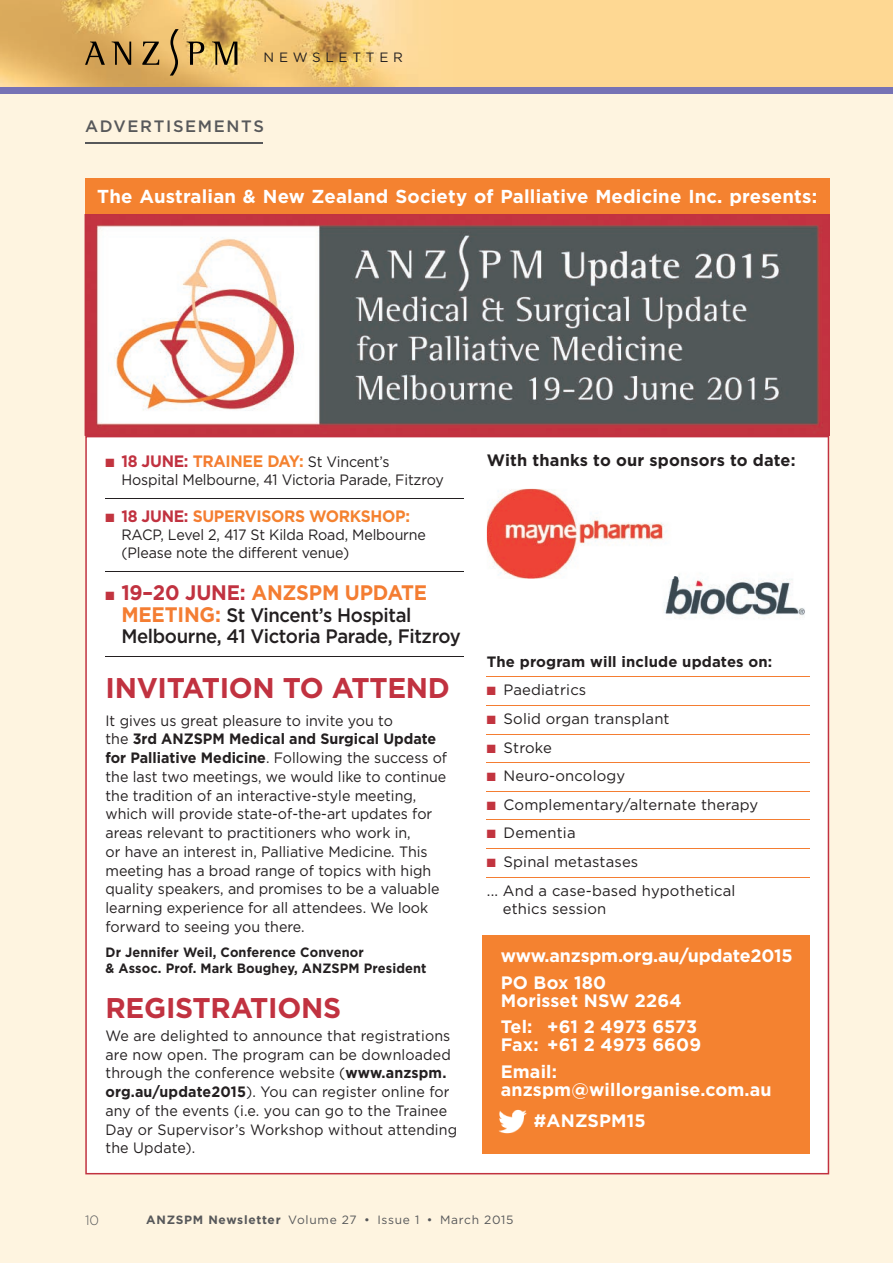
<style>
.page{position:relative;width:893px;height:1263px;background:#fff}
.page>*{position:absolute;margin:0;border:0;box-sizing:border-box;transform-origin:0 0}
.t1{font:700 28.5px "Gotham";letter-spacing:-.01em;color:#c13240}
.t2{font:700 21px "Gotham";letter-spacing:-.01em;color:#f47d32;scale:.95 1}
.t3{font:500 19.5px/21px "Gotham";letter-spacing:-.02em;color:#231f20;scale:.95 1}
.t4{font:700 18.75px "Gotham";letter-spacing:.01em;color:#fff}
.t5{font:700 18px/26.5px "Gotham";letter-spacing:.01em;color:#fff}
.t6{font:700 18px/26.5px "Gotham";letter-spacing:-.01em;color:#fff}
.t7{font:700 16.5px "Gotham";letter-spacing:.01em;color:#231f20}
.t8{font:700 16.5px "Gotham";letter-spacing:-.02em;color:#f48230;scale:.95 1}
.t9{font:500 16.5px "Gotham";letter-spacing:.1em;color:#57585a}
.t10{font:15px/18.8px "Gotham";color:#231f20;scale:.95 1}
.t11{font:15px/28.7px "Gotham";color:#231f20}
.t12{font:700 15px "Gotham";letter-spacing:.01em;color:#231f20}
.t13{font:700 13.5px/16.5px "Gotham";letter-spacing:.01em;color:#231f20;scale:.95 1}
.t14{font:13.5px "Gotham";letter-spacing:.35em;color:#231f20}
.t15{font:300 13.5px "Gotham";color:#57585a}
.t16{font:12px "Gotham";letter-spacing:.06em;color:#57585a}
.s1{color:#c2343f}
.s2{font-weight:700;font-size:16.5px;color:#c13240}
.s3{font-weight:700;font-size:16.5px;color:#f47d32}
.s4{font-weight:700;font-size:16.5px;color:#f48230}
.s5{color:#c13240}
.s6{color:#f47d32}
.s7{font-weight:700;font-size:21px;color:#f47d32}
.s8{font-weight:700}
</style>
<div class="page">
<div style="left:0;top:0;width:893px;height:88px;background:#fed893"></div>
<img style="left:0;top:0;width:412px;height:87px">
<div style="left:0;top:91px;width:893px;height:1172px;background:#fef4e0"></div>
<hr style="left:85px;top:142px;width:177px;height:2px;background:#57585a">
<svg style="left:85px;top:42px;width:20px;height:23px"></svg>
<svg style="left:112px;top:42px;width:19px;height:23px"></svg>
<svg style="left:142px;top:42px;width:17px;height:23px"></svg>
<svg style="left:187px;top:42px;width:17px;height:23px"></svg>
<svg style="left:212px;top:42px;width:25px;height:23px"></svg>
<svg style="left:170px;top:29px;width:9px;height:47px"></svg>
<div style="left:0;top:87px;width:893px;height:7px;background:#7672b5"></div>
<div style="left:86px;top:179px;width:744px;height:46px;background:#f48230"></div>
<div style="left:85px;top:436px;width:744px;height:738px;background:#fff"></div>
<svg style="left:85px;top:214px;width:745px;height:222px;background:#968283"></svg>
<hr style="left:105px;top:498px;width:358px;height:1px;background:#231f20">
<hr style="left:105px;top:571px;width:358px;height:1px;background:#231f20">
<hr style="left:105px;top:656px;width:358px;height:1px;background:#231f20">
<hr style="left:487px;top:676px;width:323px;height:1px;background:#f47d32">
<hr style="left:487px;top:705px;width:323px;height:1px;background:#f47d32">
<hr style="left:487px;top:734px;width:323px;height:1px;background:#f47d32">
<hr style="left:487px;top:762px;width:323px;height:1px;background:#f47d32">
<hr style="left:487px;top:791px;width:323px;height:1px;background:#f47d32">
<hr style="left:487px;top:820px;width:323px;height:1px;background:#f47d32">
<hr style="left:487px;top:848px;width:323px;height:1px;background:#f47d32">
<hr style="left:487px;top:877px;width:323px;height:1px;background:#f47d32">
<div style="left:483px;top:935px;width:327px;height:218px;background:#f48230"></div>
<img style="left:499px;top:1109px;width:27px;height:25px">
<img style="left:501px;top:1114px;width:25px;height:13px">
<img style="left:487px;top:489px;width:190px;height:89px">
<img style="left:652px;top:561px;width:160px;height:67px">
<img style="left:652px;top:561px;width:25px;height:17px">
<p class="t14" style="left:264px;top:49px;width:141px">NEWSLETTER</p>
<p class="t9" style="left:85px;top:115px;width:180px">ADVERTISEMENTS</p>
<p class="t4" style="left:97px;top:184px;width:721px">The Australian &amp; New Zealand Society of Palliative Medicine Inc. presents:</p>
<p class="t10" style="left:121px;top:452px;width:341px;line-height:18px;text-indent:-16px"><span class="s1">■</span> <span class="s2">18 JUNE:</span> <span class="s3">TRA</span><span class="s4">INEE DAY:</span> St Vincent’s<br>Hospital Melbourne, 41 Victoria Parade, Fitzroy</p>
<p class="t8" style="left:105px;top:505px;width:322px"><span class="s1">■</span> <span class="s5">18 JUNE:</span> <span class="s6">SUP</span>ERVISORS WORKSHOP:</p>
<p class="t10" style="left:121px;top:526px;width:322px;line-height:18px">RACP, Level 2, 417 St Kilda Road, Melbourne (Please note the different venue)</p>
<h2 class="t2" style="left:105px;top:579px;width:340px"><span class="s1">■</span> <span class="s5">19–20 JUNE:</span> ANZSPM UPDATE</h2>
<h3 class="t3" style="left:121px;top:605px;width:359px"><span class="s7">MEETING:</span> St Vincent’s Hospital<br>Melbourne, 41 Victoria Parade, Fitzroy</h3>
<h1 class="t1" style="left:105px;top:669px;width:346px">INVITATION TO ATTEND</h1>
<p class="t10" style="left:105px;top:710px;width:361px">It gives us great pleasure to invite you to<br>the <span class="s8">3rd ANZSPM Medical and Surgical Update for Palliative Medicine</span>. Following the success of the last two meetings, we would like to continue the tradition of an interactive-style meeting, which will provide state-of-the-art updates for areas relevant to practitioners who work in,<br>or have an interest in, Palliative Medicine. This meeting has a broad range of topics with high quality speakers, and promises to be a valuable learning experience for all attendees. We look forward to seeing you there.</p>
<p class="t13" style="left:105px;top:944px;width:339px">Dr Jennifer Weil, Conference Convenor<br>&amp; Assoc. Prof. Mark Boughey, ANZSPM President</p>
<h1 class="t1" style="left:105px;top:989px;width:237px">REGISTRATIONS</h1>
<p class="t10" style="left:105px;top:1026px;width:372px">We are delighted to announce that registrations are now open. The program can be downloaded through the conference website (<span class="s8">www.anzspm. org.au/update2015</span>). You can register online for any of the events (i.e. you can go to the Trainee Day or Supervisor’s Workshop without attending the Update).</p>
<p class="t7" style="left:487px;top:449px;width:310px">With thanks to our sponsors to date:</p>
<p class="t12" style="left:487px;top:651px;width:287px">The program will include updates on:</p>
<p class="t11" style="left:487px;top:675px;width:101px"><span class="s1">■</span> Paediatrics</p>
<p class="t11" style="left:487px;top:704px;width:184px"><span class="s1">■</span> Solid organ transplant</p>
<p class="t11" style="left:487px;top:733px;width:67px"><span class="s1">■</span> Stroke</p>
<p class="t11" style="left:487px;top:761px;width:140px"><span class="s1">■</span> Neuro-oncology</p>
<p class="t11" style="left:487px;top:790px;width:273px"><span class="s1">■</span> Complementary/alternate therapy</p>
<p class="t11" style="left:487px;top:818px;width:90px"><span class="s1">■</span> Dementia</p>
<p class="t11" style="left:487px;top:847px;width:250px"><span class="s1">■</span> Spinal metastases<br>... And a case-based hypothetical</p>
<p class="t11" style="left:503px;top:894px;width:105px">ethics session</p>
<p class="t6" style="left:501px;top:942px;width:293px">www.anzspm.org.au/update2015<br>PO Box 180</p>
<p class="t5" style="left:501px;top:987px;width:198px">Morisset NSW 2264<br>Tel: +61 2 4973 6573</p>
<p class="t5" style="left:501px;top:1031px;width:202px">Fax: +61 2 4973 6609<br>Email:</p>
<p class="t5" style="left:534px;top:1074px;width:239px;line-height:30.8px;text-indent:-33px">anzspm@willorganise.com.au #ANZSPM15</p>
<p class="t15" style="left:85px;top:1211px;width:16px">10</p>
<p class="t16" style="left:146px;top:1211px;width:369px"><span class="s8">ANZSPM Newsletter</span> Volume 27 • Issue 1 • March 2015</p>
</div>
